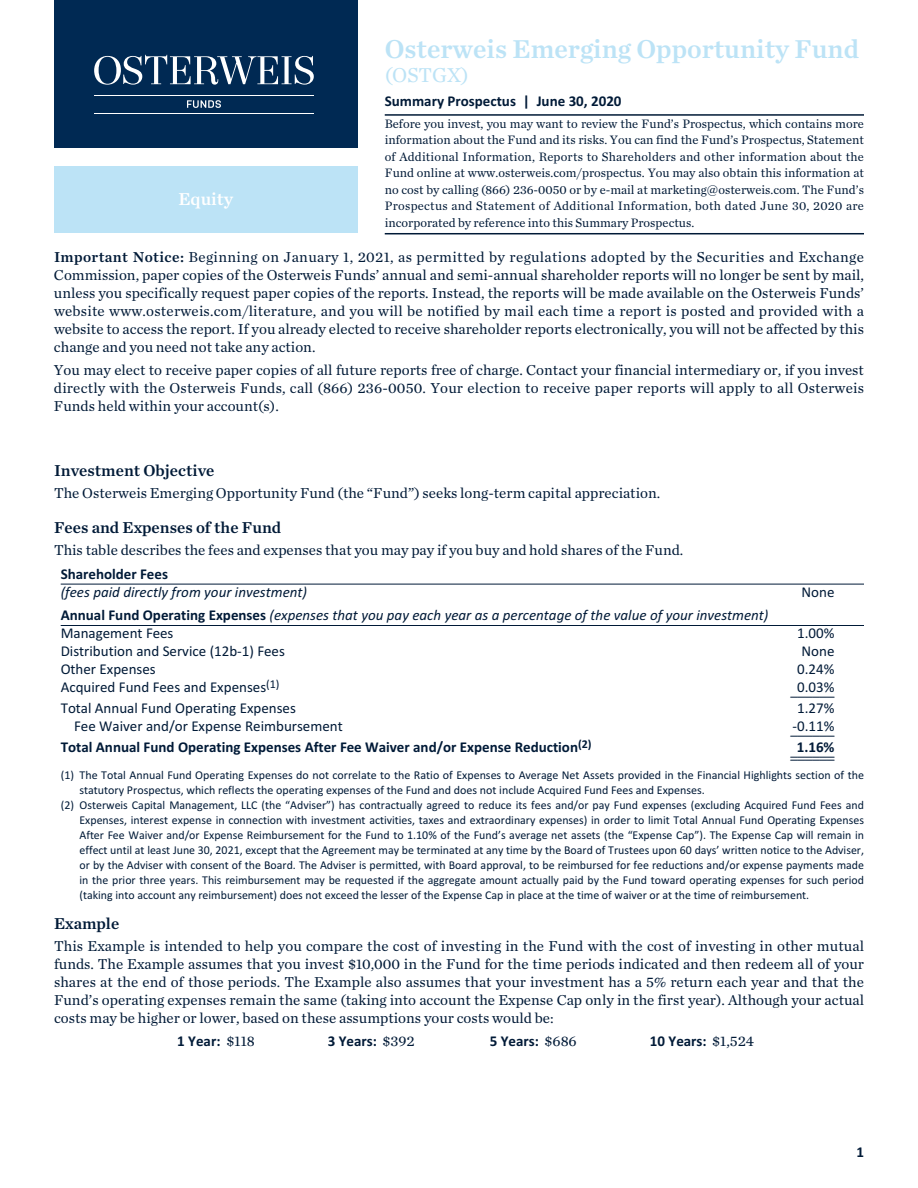
<style>
.page{position:relative;width:918px;height:1188px;background:#fff}
.page>*{position:absolute;margin:0;border:0;box-sizing:border-box;transform-origin:0 0}
.t1{font:27px "Chronicle Text G1 Semi";color:#bce3f6}
.t2{font:21px "Chronicle Text G1";color:#bce3f6}
.t3{font:18px "Chronicle Text G1 Semi";color:#fff}
.t4{font:16.5px "Chronicle Text G1 Semi";color:#001a37}
.t5{font:15px/18px "Chronicle Text G1";color:#001a37;text-align:justify}
.t6{font:15px "Calibri";color:#001a37}
.t7{font:700 15px "Calibri";color:#001a37}
.t8{font:italic 15px/18px "Calibri";color:#001a37}
.t9{font:12.75px/16.5px "Chronicle Text G1";color:#001a37;text-align:justify}
.t10{font:12px "Calibri";color:#001a37}
.s1{font-family:"Chronicle Text G1 Semi"}
.s2{font-weight:700;font-style:normal}
.s3{font-style:normal}
.s4{font-family:"Chronicle Text G1";font-weight:400}
</style>
<div class="page">
<div style="left:54px;top:0;width:304px;height:147px;background:#002953"></div>
<svg style="left:94px;top:55px;width:220px;height:30px"></svg>
<svg style="left:187px;top:100px;width:34px;height:8px"></svg>
<hr style="left:94px;top:95px;width:220px;height:1px;background:#fff">
<hr style="left:94px;top:114px;width:220px;height:1px;background:#fff">
<hr style="left:385px;top:114px;width:479px;height:2px;background:#001a37">
<hr style="left:385px;top:233px;width:479px;height:1px;background:#001a37">
<div style="left:54px;top:167px;width:304px;height:66px;background:#bce3f6"></div>
<hr style="left:61px;top:584px;width:803px;height:1px;background:#001a37">
<hr style="left:61px;top:625px;width:803px;height:1px;background:#001a37">
<p class="t3" style="left:178px;top:193px;width:56px">Equity</p>
<h1 class="t1" style="left:385px;top:40px;width:476px">Osterweis Emerging Opportunity Fund</h1>
<h2 class="t2" style="left:385px;top:68px;width:85px">(OSTGX)</h2>
<p class="t7" style="left:385px;top:92px;width:238px">Summary Prospectus | June 30, 2020</p>
<p class="t9" style="left:385px;top:116px;width:481px">Before you invest, you may want to review the Fund’s Prospectus, which contains more information about the Fund and its risks. You can find the Fund’s Prospectus, Statement of Additional Information, Reports to Shareholders and other information about the Fund online at www.osterweis.com/prospectus. You may also obtain this information at no cost by calling (866) 236-0050 or by e-mail at marketing@osterweis.com. The Fund’s Prospectus and Statement of Additional Information, both dated June 30, 2020 are incorporated by reference into this Summary Prospectus.</p>
<p class="t5" style="left:54px;top:249px;width:812px"><span class="s1">Important Notice:</span> Beginning on January 1, 2021, as permitted by regulations adopted by the Securities and Exchange Commission, paper copies of the Osterweis Funds’ annual and semi-annual shareholder reports will no longer be sent by mail, unless you specifically request paper copies of the reports. Instead, the reports will be made available on the Osterweis Funds’ website www.osterweis.com/literature, and you will be notified by mail each time a report is posted and provided with a website to access the report. If you already elected to receive shareholder reports electronically, you will not be affected by this change and you need not take any action.</p>
<p class="t5" style="left:54px;top:363px;width:811px">You may elect to receive paper copies of all future reports free of charge. Contact your financial intermediary or, if you invest directly with the Osterweis Funds, call (866) 236-0050. Your election to receive paper reports will apply to all Osterweis Funds held within your account(s).</p>
<p class="t4" style="left:54px;top:465px;width:162px">Investment Objective</p>
<p class="t5" style="left:54px;top:485px;width:608px">The Osterweis Emerging Opportunity Fund (the “Fund”) seeks long-term capital appreciation.</p>
<p class="t4" style="left:54px;top:523px;width:229px">Fees and Expenses of the Fund</p>
<p class="t5" style="left:54px;top:543px;width:631px">This table describes the fees and expenses that you may pay if you buy and hold shares of the Fund.</p>
<p class="t7" style="left:61px;top:565px;width:109px">Shareholder Fees</p>
<p class="t8" style="left:61px;top:583px;width:248px">(fees paid directly from your investment)</p>
<p class="t6" style="left:802px;top:583px;width:34px">None</p>
<p class="t8" style="left:61px;top:606px;width:709px"><span class="s2">Annual Fund Operating Expenses</span> (expenses that you pay each year as a percentage of the value of your investment)<br><span class="s3">Management Fees</span></p>
<p class="t6" style="left:797px;top:624px;width:39px">1.00%</p>
<p class="t6" style="left:61px;top:642px;width:226px">Distribution and Service (12b-1) Fees</p>
<p class="t6" style="left:802px;top:642px;width:34px">None</p>
<p class="t6" style="left:61px;top:660px;width:97px">Other Expenses</p>
<p class="t6" style="left:797px;top:660px;width:39px">0.24%</p>
<p class="t6" style="left:61px;top:678px;width:220px">Acquired Fund Fees and Expenses<sup>(1)</sup></p>
<p class="t6" style="left:790px;top:681px;width:46px">_ 0_ ._0_3_%_</p>
<p class="t6" style="left:61px;top:699px;width:237px">Total Annual Fund Operating Expenses</p>
<p class="t6" style="left:797px;top:699px;width:39px">1.27%</p>
<p class="t6" style="left:74px;top:717px;width:270px">Fee Waiver and/or Expense Reimbursement</p>
<p class="t6" style="left:790px;top:719px;width:46px">_- 0_ ._1_1_%_</p>
<p class="t7" style="left:61px;top:738px;width:532px">Total Annual Fund Operating Expenses After Fee Waiver and/or Expense Reduction<sup>(2)</sup></p>
<p class="t6" style="left:790px;top:743px;width:46px">__ <sup>1</sup>__ <sup>.</sup>__<sup>1</sup>__<sup>6</sup>__<sup>%</sup>__</p>
<p class="t10" style="left:61px;top:767px;width:805px">(1) The Total Annual Fund Operating Expenses do not correlate to the Ratio of Expenses to Average Net Assets provided in the Financial Highlights section of the</p>
<p class="t10" style="left:79px;top:782px;width:627px">statutory Prospectus, which reflects the operating expenses of the Fund and does not include Acquired Fund Fees and Expenses.</p>
<p class="t10" style="left:61px;top:797px;width:805px">(2) Osterweis Capital Management, LLC (the “Adviser”) has contractually agreed to reduce its fees and/or pay Fund expenses (excluding Acquired Fund Fees and</p>
<p class="t10" style="left:79px;top:812px;width:786px">Expenses, interest expense in connection with investment activities, taxes and extraordinary expenses) in order to limit Total Annual Fund Operating Expenses</p>
<p class="t10" style="left:80px;top:827px;width:786px">After Fee Waiver and/or Expense Reimbursement for the Fund to 1.10% of the Fund’s average net assets (the “Expense Cap”). The Expense Cap will remain in</p>
<p class="t10" style="left:80px;top:842px;width:786px">effect until at least June 30, 2021, except that the Agreement may be terminated at any time by the Board of Trustees upon 60 days’ written notice to the Adviser,</p>
<p class="t10" style="left:80px;top:857px;width:786px">or by the Adviser with consent of the Board. The Adviser is permitted, with Board approval, to be reimbursed for fee reductions and/or expense payments made</p>
<p class="t10" style="left:80px;top:872px;width:786px">in the prior three years. This reimbursement may be requested if the aggregate amount actually paid by the Fund toward operating expenses for such period</p>
<p class="t10" style="left:80px;top:887px;width:731px">(taking into account any reimbursement) does not exceed the lesser of the Expense Cap in place at the time of waiver or at the time of reimbursement.</p>
<p class="t4" style="left:54px;top:918px;width:67px">Example</p>
<p class="t5" style="left:54px;top:939px;width:812px">This Example is intended to help you compare the cost of investing in the Fund with the cost of investing in other mutual funds. The Example assumes that you invest $10,000 in the Fund for the time periods indicated and then redeem all of your shares at the end of those periods. The Example also assumes that your investment has a 5% return each year and that the Fund’s operating expenses remain the same (taking into account the Expense Cap only in the first year). Although your actual costs may be higher or lower, based on these assumptions your costs would be:</p>
<p class="t7" style="left:177px;top:1032px;width:79px">1 Year: <span class="s4">$118</span></p>
<p class="t7" style="left:328px;top:1032px;width:88px">3 Years: <span class="s4">$392</span></p>
<p class="t7" style="left:490px;top:1032px;width:88px">5 Years: <span class="s4">$686</span></p>
<p class="t7" style="left:650px;top:1032px;width:106px">10 Years: <span class="s4">$1,524</span></p>
<p class="t7" style="left:856px;top:1143px;width:9px">1</p>
</div>
